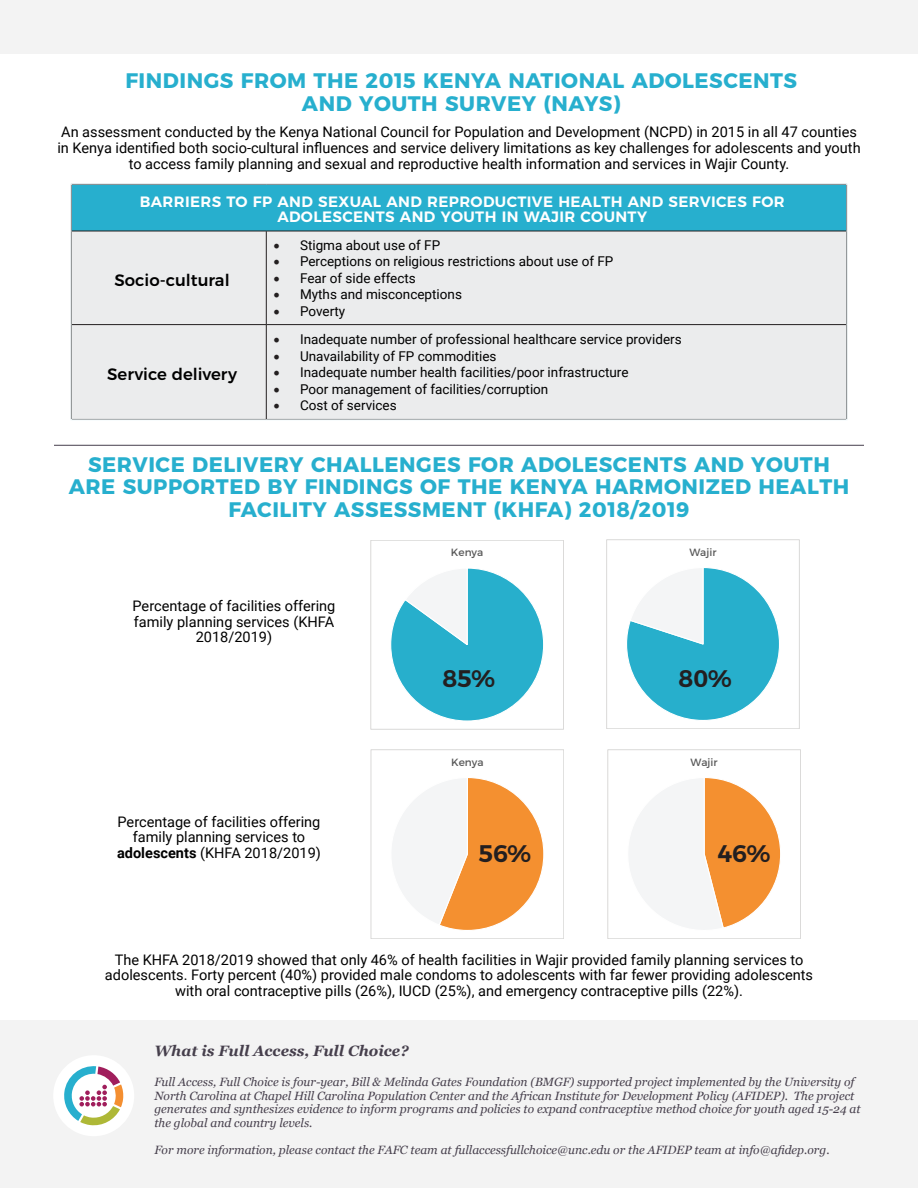
<style>
.page{position:relative;width:918px;height:1188px;background:#fff}
.page>*{position:absolute;margin:0;border:0;box-sizing:border-box;transform-origin:0 0}
.t1{font:600 24px "Montserrat";letter-spacing:-.005em;color:#231f20}
.t2{font:700 21px/22.5px "Montserrat";letter-spacing:.025em;color:#27afce;text-align:center}
.t3{font:500 16.5px "Montserrat";color:#000}
.t4{font:600 15px/15px "Montserrat";letter-spacing:.025em;color:#fff;text-align:center}
.t5{font:italic 700 15px "Georgia";color:#463f4c}
.t6{font:14.55px/15.8px "Roboto";color:#000;text-align:center}
.t7{font:13.5px "Roboto";color:#000}
.t8{font:italic 12px/13.5px "Georgia";color:#463f4c}
.t9{font:10.5px "Montserrat";color:#595959}
.s1{font-family:"Minion Pro";font-size:18px;color:#231f20}
.s2{font-weight:700}
</style>
<div class="page">
<div style="left:0;top:0;width:918px;height:54px;background:#f3f3f3"></div>
<div style="left:0;top:1020px;width:918px;height:168px;background:#f3f3f3"></div>
<div style="left:53px;top:1055px;width:81px;height:81px;background:#fff;border-radius:50%"></div>
<svg style="left:64px;top:1066px;width:60px;height:60px"></svg>
<div style="left:71px;top:184px;width:776px;height:47px;background:#27afce"></div>
<div style="left:73px;top:232px;width:772px;height:186px;background:#ebeced"></div>
<hr style="left:71px;top:231px;width:195px;height:1px;background:#231f20">
<hr style="left:266px;top:231px;width:581px;height:1px;background:#231f20">
<hr style="left:266px;top:231px;width:1px;height:93px;background:#231f20">
<hr style="left:71px;top:324px;width:195px;height:1px;background:#231f20">
<hr style="left:266px;top:324px;width:581px;height:1px;background:#231f20">
<hr style="left:266px;top:325px;width:1px;height:94px;background:#231f20">
<div style="left:71px;top:184px;width:776px;height:236px;border:1px solid #ecf6f9"></div>
<hr style="left:54px;top:445px;width:810px;height:1px;background:#463f4c">
<svg style="left:390px;top:568px;width:154px;height:153px"></svg>
<div style="left:370px;top:540px;width:194px;height:190px;border:1px solid #dad9d8"></div>
<svg style="left:626px;top:568px;width:154px;height:152px"></svg>
<div style="left:606px;top:539px;width:194px;height:190px;border:1px solid #dad9d8"></div>
<svg style="left:392px;top:778px;width:152px;height:152px"></svg>
<div style="left:371px;top:749px;width:193px;height:190px;border:1px solid #dad9d8"></div>
<svg style="left:629px;top:778px;width:152px;height:152px"></svg>
<div style="left:608px;top:749px;width:193px;height:190px;border:1px solid #dad9d8"></div>
<h2 class="t2" style="left:125px;top:68px;width:673px">FINDINGS FROM THE 2015 KENYA NATIONAL ADOLESCENTS<br>AND YOUTH SURVEY (NAYS)</h2>
<p class="t6" style="left:57px;top:124px;width:805px">An assessment conducted by the Kenya National Council for Population and Development (NCPD) in 2015 in all 47 counties in Kenya identified both socio-cultural influences and service delivery limitations as key challenges for adolescents and youth to access family planning and sexual and reproductive health information and services in Wajir County.</p>
<p class="t4" style="left:140px;top:193px;width:647px">BARRIERS TO FP AND SEXUAL AND REPRODUCTIVE HEALTH AND SERVICES FOR<br>ADOLESCENTS AND YOUTH IN WAJIR COUNTY</p>
<p class="t3" style="left:115px;top:267px;width:117px">Socio-cultural</p>
<p class="t3" style="left:107px;top:361px;width:131px">Service delivery</p>
<p class="t7" style="left:273px;top:236px;width:169px"><span class="s1">•</span> Stigma about use of FP</p>
<p class="t7" style="left:273px;top:252px;width:342px"><span class="s1">•</span> Perceptions on religious restrictions about use of FP</p>
<p class="t7" style="left:273px;top:269px;width:144px"><span class="s1">•</span> Fear of side effects</p>
<p class="t7" style="left:273px;top:285px;width:190px"><span class="s1">•</span> Myths and misconceptions</p>
<p class="t7" style="left:273px;top:302px;width:74px"><span class="s1">•</span> Poverty</p>
<p class="t7" style="left:273px;top:330px;width:410px"><span class="s1">•</span> Inadequate number of professional healthcare service providers</p>
<p class="t7" style="left:273px;top:346px;width:225px"><span class="s1">•</span> Unavailability of FP commodities</p>
<p class="t7" style="left:273px;top:363px;width:357px"><span class="s1">•</span> Inadequate number health facilities/poor infrastructure</p>
<p class="t7" style="left:273px;top:379px;width:277px"><span class="s1">•</span> Poor management of facilities/corruption</p>
<p class="t7" style="left:273px;top:396px;width:125px"><span class="s1">•</span> Cost of services</p>
<h2 class="t2" style="left:69px;top:451px;width:782px">SERVICE DELIVERY CHALLENGES FOR ADOLESCENTS AND YOUTH<br>ARE SUPPORTED BY FINDINGS OF THE KENYA HARMONIZED HEALTH<br>FACILITY ASSESSMENT (KHFA) 2018/2019</h2>
<p class="t6" style="left:133px;top:597px;width:204px">Percentage of facilities offering family planning services (KHFA<br>2018/2019)</p>
<p class="t6" style="left:117px;top:813px;width:205px">Percentage of facilities offering family planning services to <span class="s2">adolescents</span> (KHFA 2018/2019)</p>
<p class="t9" style="left:451px;top:544px;width:34px">Kenya</p>
<p class="t9" style="left:689px;top:544px;width:29px">Wajir</p>
<h1 class="t1" style="left:442px;top:659px;width:54px">85%</h1>
<h1 class="t1" style="left:679px;top:659px;width:55px">80%</h1>
<p class="t9" style="left:451px;top:754px;width:34px">Kenya</p>
<p class="t9" style="left:691px;top:754px;width:29px">Wajir</p>
<h1 class="t1" style="left:478px;top:834px;width:54px">56%</h1>
<h1 class="t1" style="left:718px;top:834px;width:55px">46%</h1>
<p class="t6" style="left:105px;top:951px;width:710px">The KHFA 2018/2019 showed that only 46% of health facilities in Wajir provided family planning services to adolescents. Forty percent (40%) provided male condoms to adolescents with far fewer providing adolescents with oral contraceptive pills (26%), IUCD (25%), and emergency contraceptive pills (22%).</p>
<p class="t5" style="left:154px;top:1040px;width:256px">What is Full Access, Full Choice?</p>
<p class="t8" style="left:154px;top:1075px;width:708px">Full Access, Full Choice is four-year, Bill &amp; Melinda Gates Foundation (BMGF) supported project implemented by the University of North Carolina at Chapel Hill Carolina Population Center and the African Institute for Development Policy (AFIDEP). The project generates and synthesizes evidence to inform programs and policies to expand contraceptive method choice for youth aged 15-24 at the global and country levels.</p>
<p class="t8" style="left:154px;top:1142px;width:677px">For more information, please contact the FAFC team at fullaccessfullchoice@unc.edu or the AFIDEP team at info@afidep.org.</p>
</div>
